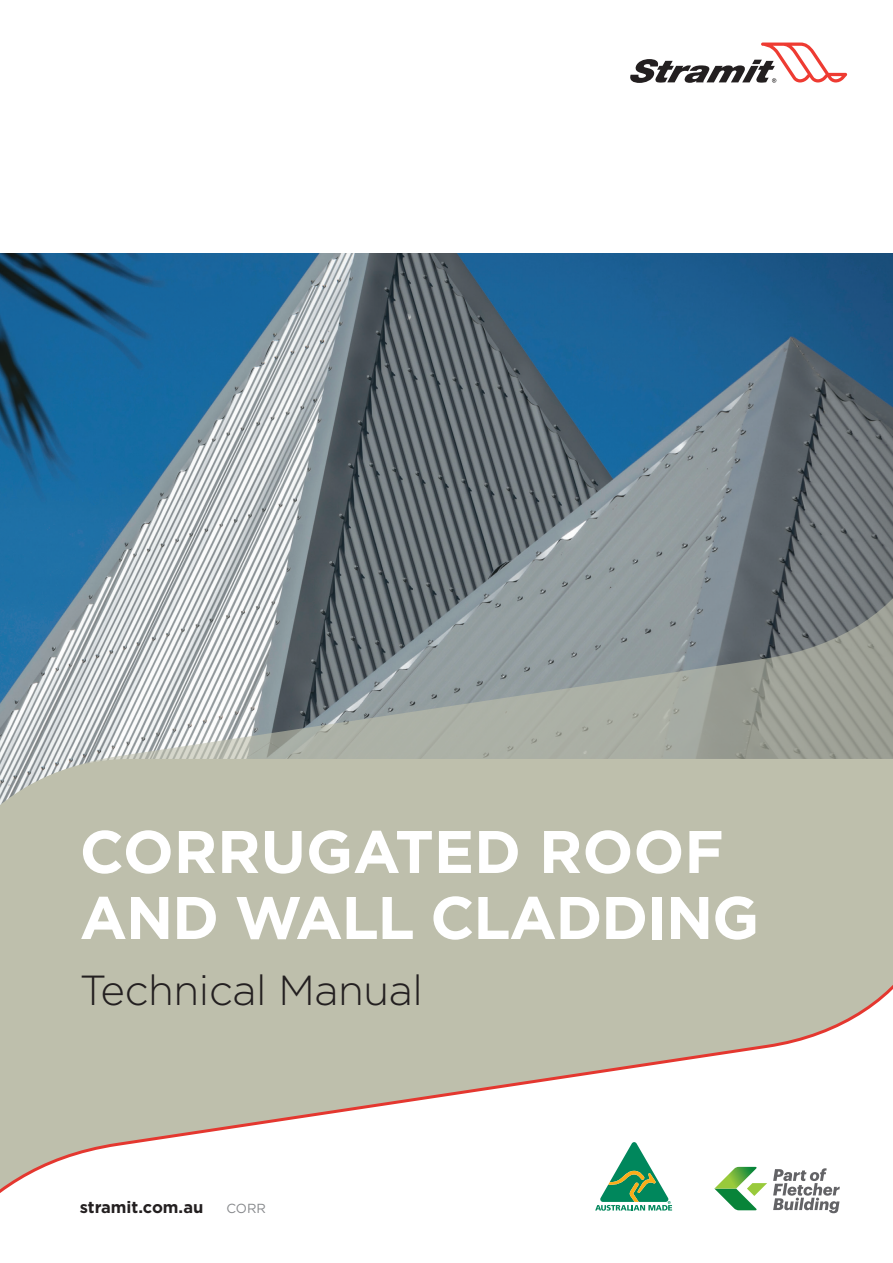
<style>
.page{position:relative;width:893px;height:1263px;background:#fff}
.page>*{position:absolute;margin:0;border:0;box-sizing:border-box;transform-origin:0 0}
.t1{font:700 60px/66px "Gotham";letter-spacing:-.02em;color:#fff}
.t2{font:300 42px "Gotham";letter-spacing:-.01em;color:#231f20}
.t3{font:700 16.5px "Gotham";color:#231f20}
.t4{font:13.2px "Gotham";color:#87898c}
</style>
<div class="page">
<img style="left:0;top:253px;width:893px;height:302px">
<svg style="left:0;top:555px;width:893px;height:204px;background:#949ea0"></svg>
<div style="left:0;top:759px;width:893px;height:171px;background:#bebfac"></div>
<svg style="left:0;top:930px;width:893px;height:284px"></svg>
<svg style="left:630px;top:42px;width:217px;height:41px"></svg>
<svg style="left:714px;top:1167px;width:53px;height:43px"></svg>
<svg style="left:773px;top:1168px;width:67px;height:45px"></svg>
<svg style="left:592px;top:1139px;width:84px;height:74px"></svg>
<p class="t1" style="left:80px;top:818px;width:681px">CORRUGATED ROOF<br>AND WALL CLADDING</p>
<p class="t2" style="left:80px;top:963px;width:345px">Technical Manual</p>
<p class="t3" style="left:80px;top:1196px;width:125px">stramit.com.au</p>
<p class="t4" style="left:226px;top:1200px;width:41px">CORR</p>
</div>
